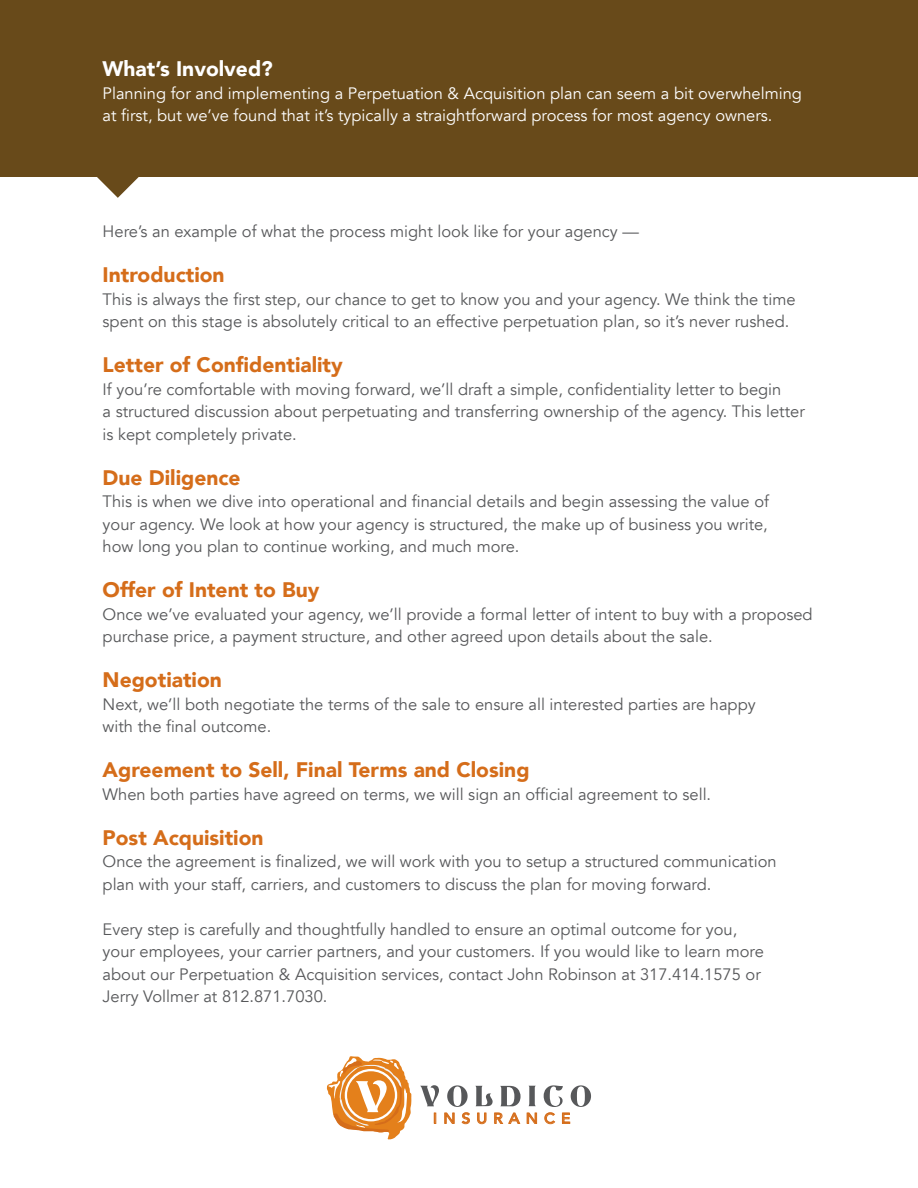
<style>
.page{position:relative;width:918px;height:1188px;background:#fff}
.page>*{position:absolute;margin:0;border:0;box-sizing:border-box;transform-origin:0 0}
.t1{font:900 21px "Avenir";color:#d56d1a}
.t2{font:900 21px "Avenir";color:#fff}
.t3{font:16.5px/22.5px "Avenir";color:#57585a}
.t4{font:16.5px/22.5px "Avenir";color:#fff}
.t5{font:500 14.55px "Avenir";letter-spacing:.4em;color:#d56d1a;scale:1.05 1}
</style>
<div class="page">
<div style="left:0;top:0;width:918px;height:176px;background:#684a1a"></div>
<svg style="left:420px;top:1085px;width:19px;height:21px"></svg>
<svg style="left:447px;top:1085px;width:21px;height:22px"></svg>
<svg style="left:475px;top:1086px;width:18px;height:20px"></svg>
<svg style="left:500px;top:1086px;width:21px;height:20px"></svg>
<svg style="left:529px;top:1086px;width:7px;height:20px"></svg>
<svg style="left:544px;top:1085px;width:19px;height:22px"></svg>
<svg style="left:571px;top:1085px;width:20px;height:22px"></svg>
<svg style="left:327px;top:1056px;width:85px;height:83px"></svg>
<svg style="left:434px;top:1113px;width:2px;height:11px"></svg>
<svg style="left:444px;top:1113px;width:11px;height:11px"></svg>
<svg style="left:462px;top:1113px;width:8px;height:11px"></svg>
<svg style="left:477px;top:1113px;width:9px;height:11px"></svg>
<svg style="left:494px;top:1113px;width:26px;height:11px"></svg>
<svg style="left:527px;top:1113px;width:10px;height:11px"></svg>
<svg style="left:545px;top:1113px;width:10px;height:11px"></svg>
<svg style="left:562px;top:1113px;width:8px;height:11px"></svg>
<svg style="left:96px;top:176px;width:44px;height:22px"></svg>
<p class="t2" style="left:103px;top:51px;width:172px">What’s Involved?</p>
<p class="t4" style="left:103px;top:82px;width:701px">Planning for and implementing a Perpetuation &amp; Acquisition plan can seem a bit overwhelming at first, but we’ve found that it’s typically a straightforward process for most agency owners.</p>
<p class="t3" style="left:103px;top:221px;width:538px">Here’s an example of what the process might look like for your agency —</p>
<p class="t1" style="left:103px;top:257px;width:124px">Introduction</p>
<p class="t3" style="left:103px;top:288px;width:695px">This is always the first step, our chance to get to know you and your agency. We think the time spent on this stage is absolutely critical to an effective perpetuation plan, so it’s never rushed.</p>
<p class="t1" style="left:103px;top:347px;width:242px">Letter of Confidentiality</p>
<p class="t3" style="left:103px;top:378px;width:704px">If you’re comfortable with moving forward, we’ll draft a simple, confidentiality letter to begin<br>a structured discussion about perpetuating and transferring ownership of the agency. This letter is kept completely private.</p>
<p class="t1" style="left:103px;top:460px;width:140px">Due Diligence</p>
<p class="t3" style="left:103px;top:491px;width:668px;text-align:justify">This is when we dive into operational and financial details and begin assessing the value of your agency. We look at how your agency is structured, the make up of business you write, how long you plan to continue working, and much more.</p>
<p class="t1" style="left:103px;top:572px;width:218px">Offer of Intent to Buy</p>
<p class="t3" style="left:103px;top:603px;width:712px">Once we’ve evaluated your agency, we’ll provide a formal letter of intent to buy with a proposed purchase price, a payment structure, and other agreed upon details about the sale.</p>
<p class="t1" style="left:103px;top:662px;width:121px">Negotiation</p>
<p class="t3" style="left:103px;top:693px;width:655px">Next, we’ll both negotiate the terms of the sale to ensure all interested parties are happy with the final outcome.</p>
<p class="t1" style="left:103px;top:752px;width:428px">Agreement to Sell, Final Terms and Closing</p>
<p class="t3" style="left:103px;top:783px;width:610px">When both parties have agreed on terms, we will sign an official agreement to sell.</p>
<p class="t1" style="left:103px;top:820px;width:163px">Post Acquisition</p>
<p class="t3" style="left:103px;top:851px;width:676px">Once the agreement is finalized, we will work with you to setup a structured communication plan with your staff, carriers, and customers to discuss the plan for moving forward.</p>
<p class="t3" style="left:103px;top:918px;width:663px">Every step is carefully and thoughtfully handled to ensure an optimal outcome for you, your employees, your carrier partners, and your customers. If you would like to learn more about our Perpetuation &amp; Acquisition services, contact John Robinson at 317.414.1575 or Jerry Vollmer at 812.871.7030.</p>
<p class="t5" style="left:433px;top:1106px;width:132px">INSURANCE</p>
</div>
